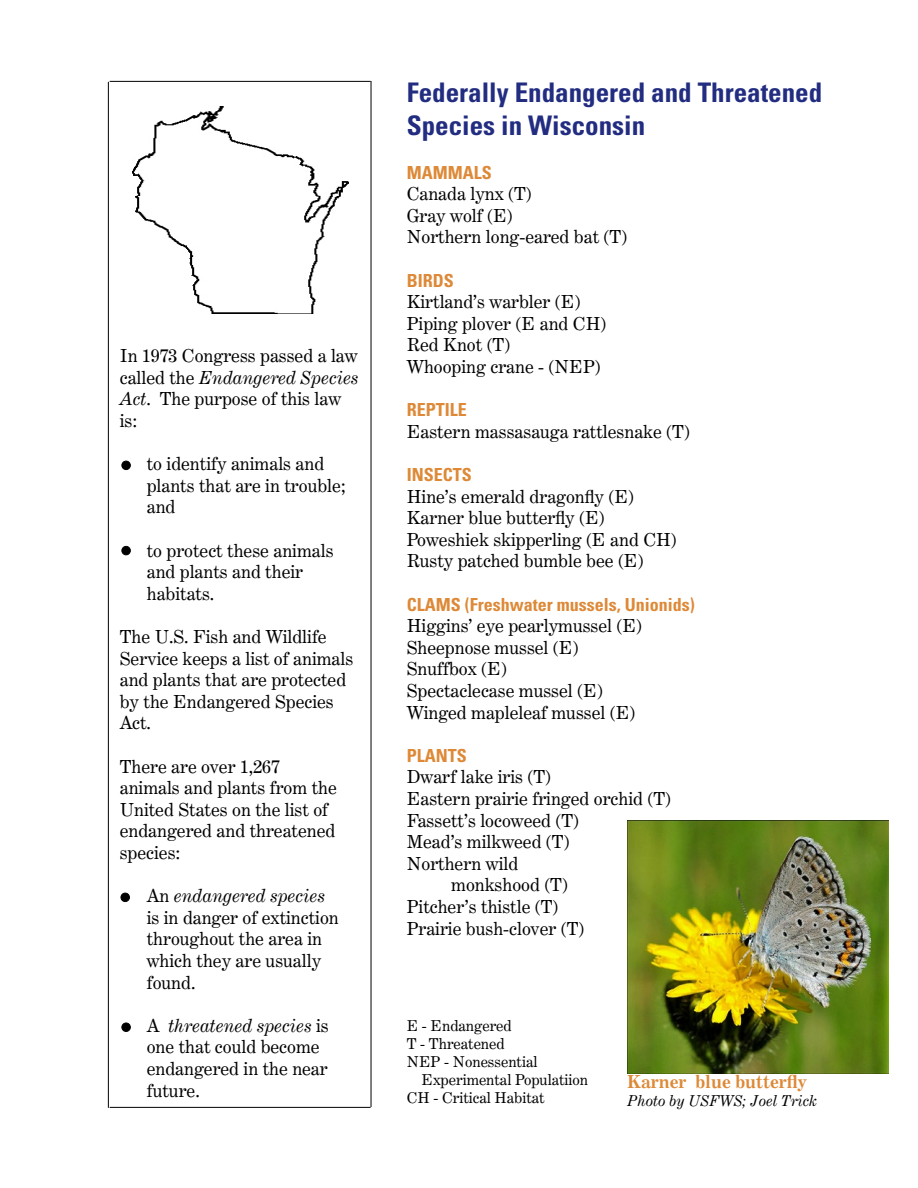
<style>
.page{position:relative;width:918px;height:1188px;background:#fff}
.page>*{position:absolute;margin:0;border:0;box-sizing:border-box;transform-origin:0 0}
.t1{font:700 condensed 27px/32.4px "Univers";color:#222d81}
.t2{font:18px/21.6px "Century Expanded BT";color:#000}
.t3{font:700 condensed 18px "Univers";color:#dd8937}
.t4{font:700 18px "Century Expanded BT";color:#dd8937}
.t5{font:15px "Century Expanded BT";color:#000}
.t6{font:italic 15px "Century Expanded BT";color:#000}
.s1{font-style:italic}
</style>
<div class="page">
<hr style="left:110px;top:81px;width:261px;height:1px;background:#000">
<hr style="left:371px;top:81px;width:1px;height:1026px;background:#000">
<hr style="left:110px;top:1107px;width:261px;height:1px;background:#000">
<div style="left:122px;top:461px;width:8px;height:9px;background:#000;border-radius:50%"></div>
<div style="left:121px;top:461px;width:10px;height:9px;border:1px solid #000;border-radius:50%"></div>
<div style="left:122px;top:546px;width:8px;height:9px;background:#000;border-radius:50%"></div>
<div style="left:121px;top:546px;width:10px;height:9px;border:1px solid #000;border-radius:50%"></div>
<div style="left:121px;top:893px;width:8px;height:9px;background:#000;border-radius:50%"></div>
<div style="left:121px;top:893px;width:9px;height:9px;border:1px solid #000;border-radius:50%"></div>
<div style="left:122px;top:1023px;width:8px;height:8px;background:#000;border-radius:50%"></div>
<div style="left:121px;top:1023px;width:10px;height:9px;border:1px solid #000;border-radius:50%"></div>
<img style="left:133px;top:106px;width:216px;height:208px">
<hr style="left:108px;top:82px;width:1px;height:1026px;background:#000">
<img style="left:627px;top:820px;width:261px;height:253px">
<p class="t2" style="left:120px;top:345px;width:240px">In 1973 Congress passed a law called the <span class="s1">Endangered Species<br>Act</span>. The purpose of this law is:</p>
<p class="t2" style="left:147px;top:453px;width:201px">to identify animals and plants that are in trouble; and</p>
<p class="t2" style="left:147px;top:539px;width:188px">to protect these animals and plants and their habitats.</p>
<p class="t2" style="left:120px;top:625px;width:235px">The U.S. Fish and Wildlife<br>Service keeps a list of animals and plants that are protected by the Endangered Species<br>Act.</p>
<p class="t2" style="left:120px;top:755px;width:219px">There are over 1,267 animals and plants from the<br>United States on the list of endangered and threatened species:</p>
<p class="t2" style="left:147px;top:885px;width:194px">An <span class="s1">endangered species </span>is in danger of extinction throughout the area in which they are usually found.</p>
<p class="t2" style="left:147px;top:1014px;width:184px">A <span class="s1">threatened species</span> is one that could become endangered in the near future.</p>
<h1 class="t1" style="left:407px;top:77px;width:417px">Federally Endangered and Threatened<br>Species in Wisconsin</h1>
<p class="t3" style="left:407px;top:161px;width:86px">MAMMALS</p>
<p class="t2" style="left:407px;top:183px;width:222px">Canada lynx (T)<br>Gray wolf (E)<br>Northern long-eared bat (T)</p>
<p class="t3" style="left:407px;top:269px;width:49px">BIRDS</p>
<p class="t2" style="left:407px;top:291px;width:201px">Kirtland’s warbler (E)<br>Piping plover (E and CH)<br>Red Knot (T)<br>Whooping crane - (NEP)</p>
<p class="t3" style="left:407px;top:399px;width:62px">REPTILE</p>
<p class="t2" style="left:407px;top:420px;width:285px">Eastern massasauga rattlesnake (T)</p>
<p class="t3" style="left:407px;top:464px;width:67px">INSECTS</p>
<p class="t2" style="left:407px;top:485px;width:272px">Hine’s emerald dragonfly (E)<br>Karner blue butterfly (E)<br>Poweshiek skipperling (E and CH)<br>Rusty patched bumble bee (E)</p>
<p class="t3" style="left:407px;top:593px;width:289px">CLAMS (Freshwater mussels, Unionids)</p>
<p class="t2" style="left:407px;top:615px;width:237px">Higgins’ eye pearlymussel (E)<br>Sheepnose mussel (E)<br>Snuffbox (E)<br>Spectaclecase mussel (E)<br>Winged mapleleaf mussel (E)</p>
<p class="t3" style="left:407px;top:744px;width:62px">PLANTS</p>
<p class="t2" style="left:407px;top:766px;width:146px">Dwarf lake iris (T)</p>
<p class="t2" style="left:407px;top:788px;width:266px">Eastern prairie fringed orchid (T)</p>
<p class="t2" style="left:407px;top:809px;width:174px">Fassett’s locoweed (T)</p>
<p class="t2" style="left:407px;top:831px;width:164px">Mead’s milkweed (T)</p>
<p class="t2" style="left:407px;top:852px;width:113px">Northern wild</p>
<p class="t2" style="left:451px;top:874px;width:118px">monkshood (T)</p>
<p class="t2" style="left:407px;top:896px;width:153px">Pitcher’s thistle (T)</p>
<p class="t2" style="left:407px;top:917px;width:179px">Prairie bush-clover (T)</p>
<p class="t5" style="left:407px;top:1016px;width:107px">E - Endangered</p>
<p class="t5" style="left:407px;top:1034px;width:100px">T - Threatened</p>
<p class="t5" style="left:407px;top:1052px;width:132px">NEP - Nonessential</p>
<p class="t5" style="left:422px;top:1070px;width:168px">Experimental Populatiion</p>
<p class="t5" style="left:407px;top:1088px;width:140px">CH - Critical Habitat</p>
<p class="t4" style="left:627px;top:1070px;width:181px">Karner blue butterfly</p>
<p class="t6" style="left:627px;top:1091px;width:191px">Photo by USFWS; Joel Trick</p>
</div>
